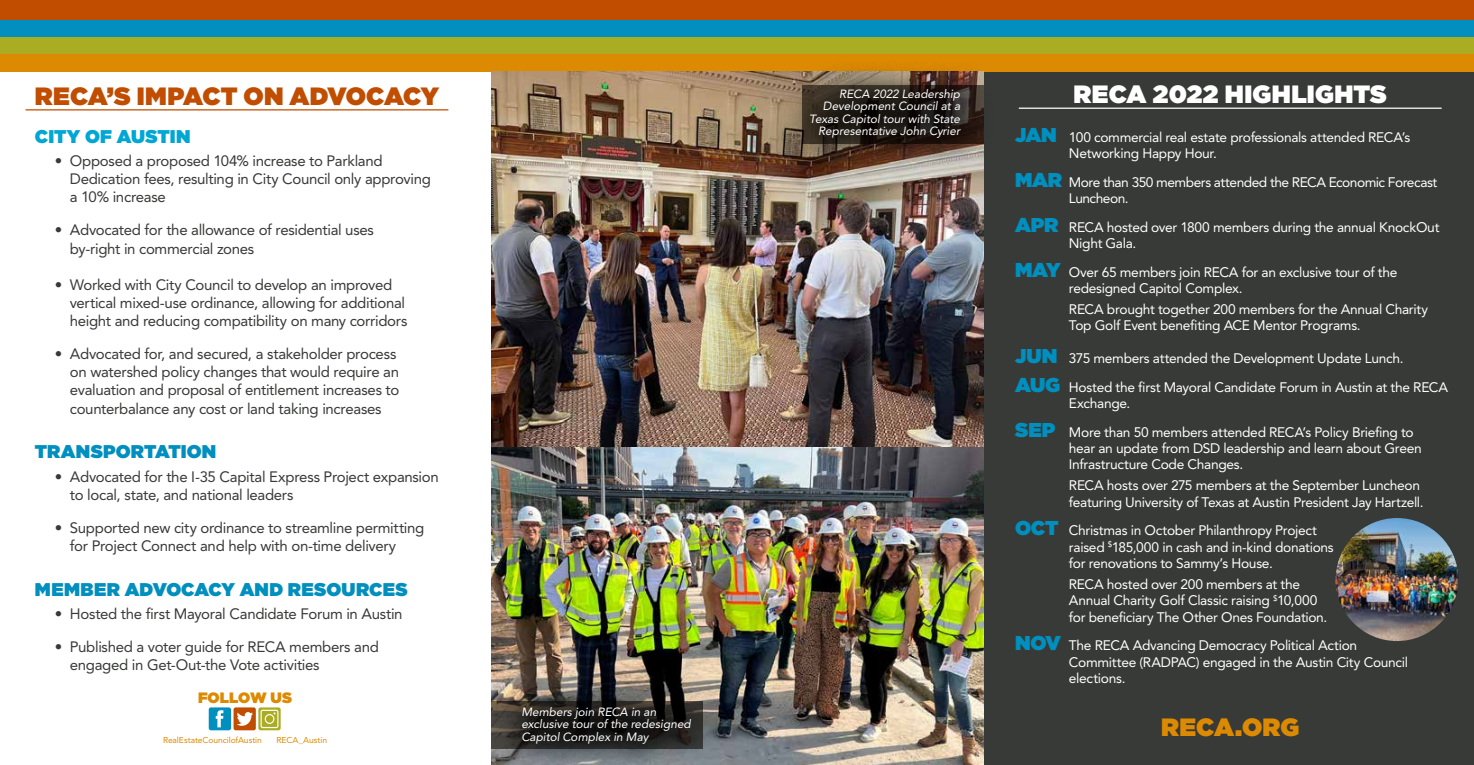
<style>
.page{position:relative;width:1474px;height:765px;background:#fff}
.page>*{position:absolute;margin:0;border:0;box-sizing:border-box;transform-origin:0 0}
.t1{font:900 25px "Gotham";letter-spacing:-.005em;color:#c04d00}
.t2{font:900 25px "Gotham";letter-spacing:.01em;color:#fff}
.t3{font:900 25px "Gotham";letter-spacing:.01em;color:#dd8a03}
.t4{font:900 18.38px "Gotham";letter-spacing:.01em;color:#008fbe}
.t5{font:900 18.38px "Gotham";letter-spacing:.01em;color:#00a7d4}
.t6{font:15px/18.1px "Avenir";letter-spacing:-.02em;color:#373a36}
.t7{font:900 15px "Gotham";color:#dd8a03}
.t8{font:13.75px/16.2px "Avenir";letter-spacing:-.02em;color:#fff}
.t9{font:italic 11.88px/12.5px "Avenir";letter-spacing:-.005em;color:#fff;text-align:right}
.t10{font:8.5px "Avenir";letter-spacing:-.01em;color:#dd8a03}
.s1{font-family:"Gotham";font-weight:900;font-size:20px;color:#008fbe}
</style>
<div class="page">
<div style="left:983px;top:0;width:491px;height:765px;background:#373a36"></div>
<div style="left:0;top:0;width:1474px;height:20px;background:#c04d00"></div>
<div style="left:0;top:20px;width:1474px;height:17px;background:#008fbe"></div>
<div style="left:0;top:37px;width:1474px;height:17px;background:#aaac24"></div>
<div style="left:0;top:54px;width:1474px;height:18px;background:#dd8a03"></div>
<hr style="left:1019px;top:108px;width:422px;height:1px;background:#fff">
<svg style="left:209px;top:707px;width:72px;height:23px"></svg>
<hr style="left:26px;top:109px;width:422px;height:1px;background:#c04d00">
<img style="left:491px;top:72px;width:493px;height:693px">
<img style="left:1335px;top:518px;width:123px;height:123px;border-radius:61px">
<div style="left:780px;top:59px;width:214px;height:112px;background:#000;opacity:.75"></div>
<div style="left:492px;top:677px;width:232px;height:88px;background:#000;opacity:.75"></div>
<h1 class="t1" style="left:35px;top:81px;width:406px">RECA’S IMPACT ON ADVOCACY</h1>
<h2 class="t5" style="left:35px;top:125px;width:157px">CITY OF AUSTIN</h2>
<p class="t6" style="left:70px;top:152px;width:363px;text-indent:-15px">• Opposed a proposed 104% increase to Parkland<br>Dedication fees, resulting in City Council only approving a 10% increase</p>
<p class="t6" style="left:70px;top:221px;width:306px;text-indent:-15px">• Advocated for the allowance of residential uses by-right in commercial zones</p>
<p class="t6" style="left:70px;top:276px;width:339px;text-indent:-15px">• Worked with City Council to develop an improved vertical mixed-use ordinance, allowing for additional height and reducing compatibility on many corridors</p>
<p class="t6" style="left:70px;top:345px;width:331px;text-indent:-15px">• Advocated for, and secured, a stakeholder process on watershed policy changes that would require an evaluation and proposal of entitlement increases to counterbalance any cost or land taking increases</p>
<h2 class="t4" style="left:35px;top:441px;width:183px">TRANSPORTATION</h2>
<p class="t6" style="left:70px;top:467px;width:370px;text-indent:-15px">• Advocated for the I-35 Capital Express Project expansion to local, state, and national leaders</p>
<p class="t6" style="left:70px;top:519px;width:356px;text-indent:-15px">• Supported new city ordinance to streamline permitting for Project Connect and help with on-time delivery</p>
<h2 class="t4" style="left:35px;top:578px;width:374px">MEMBER ADVOCACY AND RESOURCES</h2>
<p class="t6" style="left:55px;top:605px;width:349px">• Hosted the first Mayoral Candidate Forum in Austin</p>
<p class="t6" style="left:70px;top:638px;width:311px;text-indent:-15px">• Published a voter guide for RECA members and engaged in Get-Out-the Vote activities</p>
<p class="t7" style="left:198px;top:688px;width:96px">FOLLOW US</p>
<p class="t10" style="left:163px;top:735px;width:100px">RealEstateCouncilofAustin</p>
<p class="t10" style="left:276px;top:735px;width:52px">RECA_Austin</p>
<p class="t9" style="left:809px;top:88px;width:153px">RECA 2022 Leadership<br>Development Council at a<br>Texas Capitol tour with State<br>Representative John Cyrier</p>
<h1 class="t2" style="left:1073px;top:79px;width:315px">RECA 2022 HIGHLIGHTS</h1>
<p class="t8" style="left:1069px;top:129px;width:343px;text-indent:-54px"><span class="s1">JAN</span> 100 commercial real estate professionals attended RECA’s<br>Networking Happy Hour.</p>
<p class="t8" style="left:1069px;top:174px;width:370px;text-indent:-54px"><span class="s1">MAR</span> More than 350 members attended the RECA Economic Forecast<br>Luncheon.</p>
<p class="t8" style="left:1069px;top:219px;width:372px;text-indent:-54px"><span class="s1">APR</span> RECA hosted over 1800 members during the annual KnockOut<br>Night Gala.</p>
<p class="t8" style="left:1069px;top:264px;width:330px;text-indent:-54px"><span class="s1">MAY</span> Over 65 members join RECA for an exclusive tour of the redesigned Capitol Complex.</p>
<p class="t8" style="left:1069px;top:301px;width:361px">RECA brought together 200 members for the Annual Charity<br>Top Golf Event benefiting ACE Mentor Programs.</p>
<p class="t8" style="left:1015px;top:344px;width:434px;line-height:28.8px"><span class="s1">JUN</span> 375 members attended the Development Update Lunch.<br><span class="s1">AUG</span> Hosted the first Mayoral Candidate Forum in Austin at the RECA</p>
<p class="t8" style="left:1015px;top:389px;width:400px;line-height:28.8px;text-indent:54px">Exchange.<br><span class="s1">SEP</span> More than 50 members attended RECA’s Policy Briefing to</p>
<p class="t8" style="left:1069px;top:440px;width:354px">hear an update from DSD leadership and learn about Green<br>Infrastructure Code Changes.</p>
<p class="t8" style="left:1069px;top:477px;width:356px">RECA hosts over 275 members at the September Luncheon featuring University of Texas at Austin President Jay Hartzell.</p>
<p class="t8" style="left:1069px;top:522px;width:266px;text-indent:-54px"><span class="s1">OCT</span> Christmas in October Philanthropy Project raised <sup>$</sup>185,000 in cash and in-kind donations for renovations to Sammy’s House.</p>
<p class="t8" style="left:1069px;top:576px;width:260px">RECA hosted over 200 members at the<br>Annual Charity Golf Classic raising <sup>$</sup>10,000 for beneficiary The Other Ones Foundation.</p>
<p class="t8" style="left:1069px;top:637px;width:341px;text-indent:-54px"><span class="s1">NOV</span> The RECA Advancing Democracy Political Action<br>Committee (RADPAC) engaged in the Austin City Council elections.</p>
<p class="t9" style="left:521px;top:705px;width:171px;text-align:left">Members join RECA in an exclusive tour of the redesigned<br>Capitol Complex in May</p>
<h1 class="t3" style="left:1161px;top:712px;width:140px">RECA.ORG</h1>
</div>
